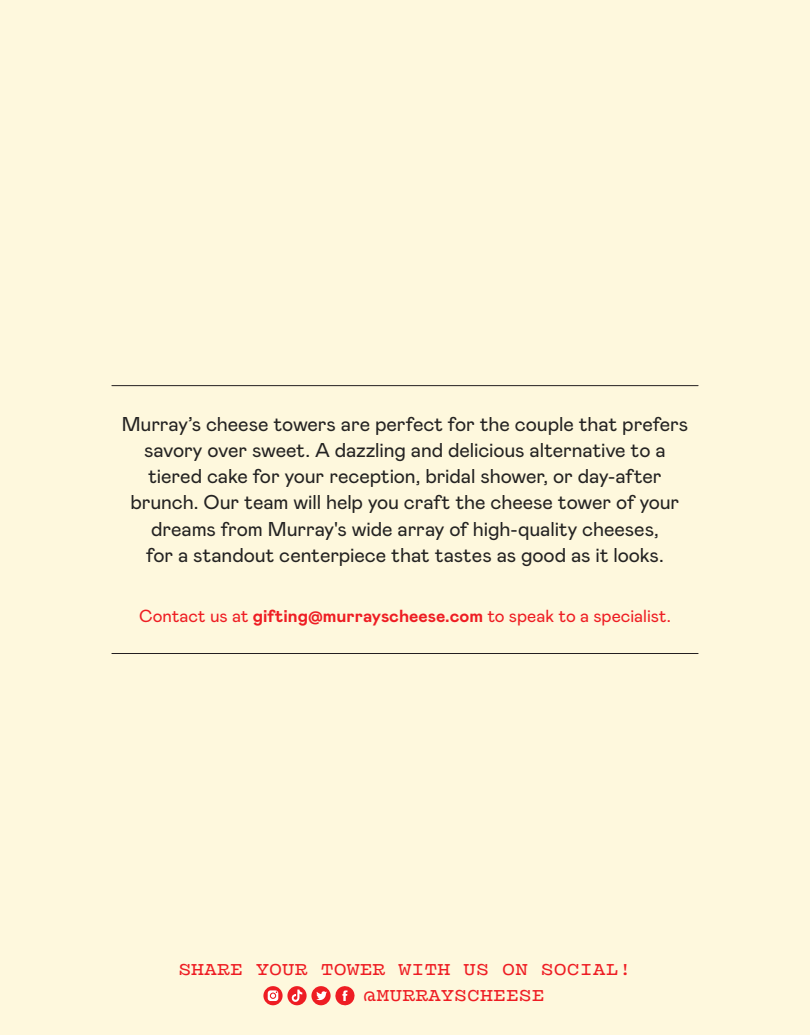
<style>
.page{position:relative;width:810px;height:1035px;background:#fff}
.page>*{position:absolute;margin:0;border:0;box-sizing:border-box;transform-origin:0 0}
.t1{font:20px/26.2px "Mabry Pro";letter-spacing:-.005em;color:#242322;text-align:center}
.t2{font:17.5px "Mabry Pro";color:#ee1d23}
.t3{font:17.5px/26.1px "Vulf Mono";color:#ee1d23}
.s1{font-weight:700}
</style>
<div class="page">
<div style="left:0;top:0;width:809px;height:1035px;background:#fef8dd"></div>
<hr style="left:112px;top:385px;width:586px;height:1px;background:#231f20">
<hr style="left:112px;top:653px;width:586px;height:1px;background:#231f20">
<svg style="left:263px;top:986px;width:20px;height:19px"></svg>
<svg style="left:268px;top:990px;width:10px;height:11px"></svg>
<svg style="left:287px;top:986px;width:20px;height:19px"></svg>
<svg style="left:291px;top:990px;width:11px;height:13px"></svg>
<div style="left:311px;top:986px;width:20px;height:19px;background:#ee1d23;border-radius:50%"></div>
<svg style="left:335px;top:986px;width:20px;height:20px"></svg>
<svg style="left:316px;top:991px;width:11px;height:9px"></svg>
<p class="t1" style="left:122px;top:409px;width:568px">Murray’s cheese towers are perfect for the couple that prefers savory over sweet. A dazzling and delicious alternative to a tiered cake for your reception, bridal shower, or day-after brunch. Our team will help you craft the cheese tower of your dreams from Murray's wide array of high-quality cheeses,<br>for a standout centerpiece that tastes as good as it looks.</p>
<p class="t2" style="left:139px;top:603px;width:533px">Contact us at <span class="s1">gifting@murrayscheese.com</span> to speak to a specialist.</p>
<p class="t3" style="left:364px;top:955px;width:270px;text-indent:-185px">SHARE YOUR TOWER WITH US ON SOCIAL! @MURRAYSCHEESE</p>
</div>
